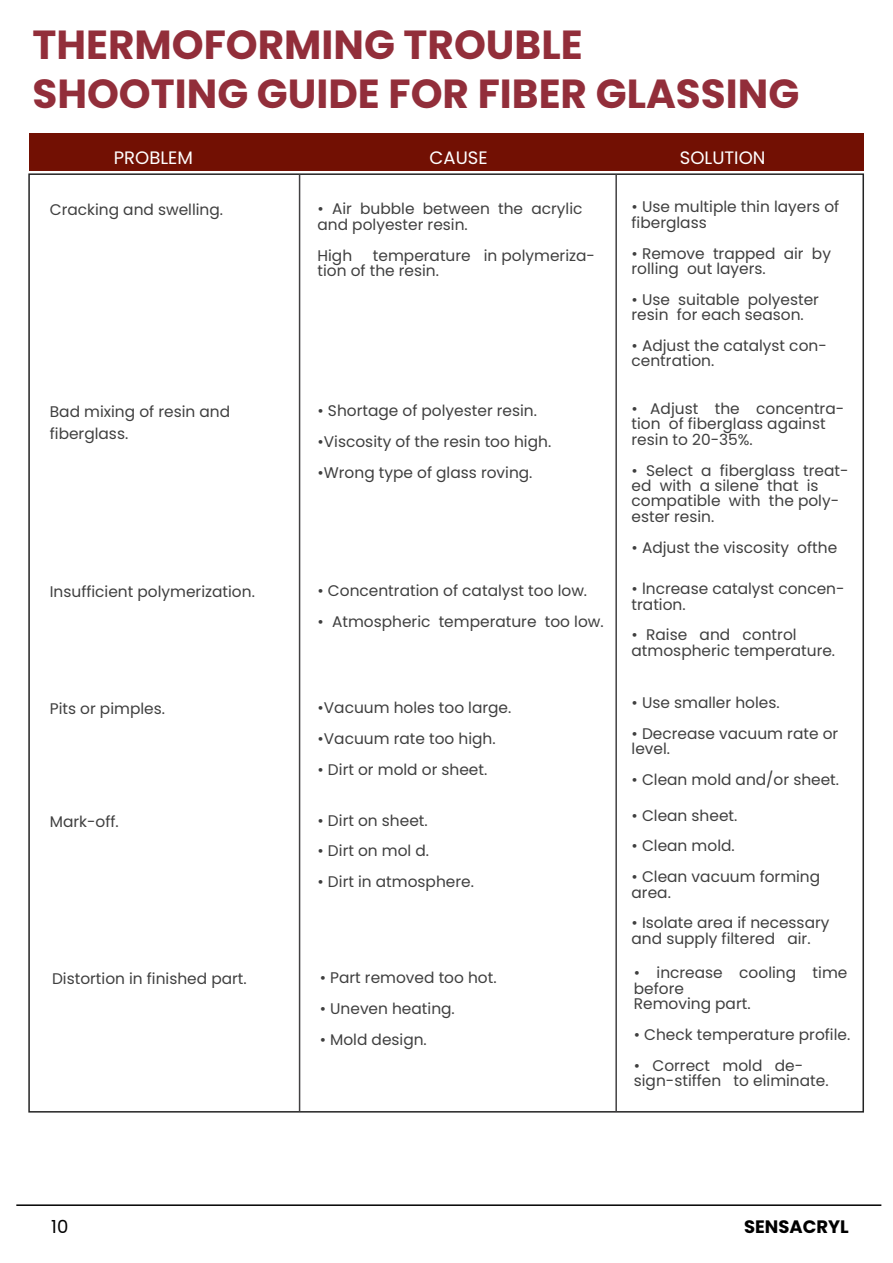
<style>
.page{position:relative;width:893px;height:1263px;background:#fff}
.page>*{position:absolute;margin:0;border:0;box-sizing:border-box;transform-origin:0 0}
.t1{font:700 40.65px/48.8px "Poppins";color:#922e3a}
.t2{font:18px "Poppins";color:#fff}
.t3{font:700 18px "Poppins";color:#000}
.t4{font:18px "Poppins";color:#000}
.t5{font:15.45px/15.5px "Poppins";color:#3f3f3f}
</style>
<div class="page">
<hr style="left:16px;top:1204px;width:865px;height:2px;background:#000">
<div style="left:29px;top:133px;width:834px;height:37px;background:#721003"></div>
<hr style="left:299px;top:174px;width:1px;height:938px;background:#424142">
<hr style="left:615px;top:174px;width:2px;height:938px;background:#424142">
<h1 class="t1" style="left:32px;top:21px;width:768px">THERMOFORMING TROUBLE<br>SHOOTING GUIDE FOR FIBER GLASSING</h1>
<p class="t2" style="left:114px;top:147px;width:81px">PROBLEM</p>
<p class="t2" style="left:430px;top:147px;width:59px">CAUSE</p>
<p class="t2" style="left:680px;top:147px;width:87px">SOLUTION</p>
<p class="t5" style="left:50px;top:202px;width:175px">Cracking and swelling.</p>
<p class="t5" style="left:318px;top:201px;width:266px">• Air bubble between the acrylic and polyester resin.</p>
<p class="t5" style="left:318px;top:248px;width:36px">High</p>
<p class="t5" style="left:632px;top:199px;width:209px">• Use multiple thin layers of fiberglass</p>
<p class="t5" style="left:632px;top:245px;width:201px">• Remove trapped air by rolling out layers.</p>
<p class="t5" style="left:632px;top:292px;width:189px">• Use suitable polyester resin for each season.</p>
<p class="t5" style="left:632px;top:338px;width:197px">• Adjust the catalyst con&shy;centration.</p>
<p class="t5" style="left:318px;top:248px;width:279px;text-indent:55px">temperature in polymeriza&shy;tion of the resin.</p>
<p class="t5" style="left:50px;top:401px;width:182px;line-height:21.6px">Bad mixing of resin and fiberglass.</p>
<p class="t5" style="left:318px;top:403px;width:221px">• Shortage of polyester resin.</p>
<p class="t5" style="left:318px;top:434px;width:235px">•Viscosity of the resin too high.</p>
<p class="t5" style="left:318px;top:465px;width:216px">•Wrong type of glass roving.</p>
<p class="t5" style="left:632px;top:401px;width:214px">• Adjust the concentra&shy;tion of fiberglass against resin to 20-35%.</p>
<p class="t5" style="left:632px;top:463px;width:219px">• Select a fiberglass treat&shy;ed with a silene that is compatible with the poly&shy;ester resin.</p>
<p class="t5" style="left:632px;top:539px;width:207px">• Adjust the viscosity ofthe</p>
<p class="t5" style="left:50px;top:584px;width:207px">Insufficient polymerization.</p>
<p class="t5" style="left:318px;top:583px;width:271px">• Concentration of catalyst too low.</p>
<p class="t5" style="left:318px;top:614px;width:288px">• Atmospheric temperature too low.</p>
<p class="t5" style="left:632px;top:581px;width:215px">• lncrease catalyst concen&shy;tration.</p>
<p class="t5" style="left:632px;top:627px;width:205px">• Raise and control atmospheric temperature.</p>
<p class="t5" style="left:50px;top:701px;width:117px">Pits or pimples.</p>
<p class="t5" style="left:318px;top:700px;width:195px">•Vacuum holes too large.</p>
<p class="t5" style="left:318px;top:731px;width:180px">•Vacuum rate too high.</p>
<p class="t5" style="left:318px;top:762px;width:171px">• Dirt or mold or sheet.</p>
<p class="t5" style="left:632px;top:695px;width:150px">• Use smaller holes.</p>
<p class="t5" style="left:632px;top:726px;width:208px">• Decrease vacuum rate or level.</p>
<p class="t5" style="left:632px;top:772px;width:209px">• Clean mold and/or sheet.</p>
<p class="t5" style="left:50px;top:813px;width:71px">Mark-off.</p>
<p class="t5" style="left:318px;top:813px;width:112px">• Dirt on sheet.</p>
<p class="t5" style="left:318px;top:843px;width:113px">• Dirt on mol d.</p>
<p class="t5" style="left:318px;top:874px;width:158px">• Dirt in atmosphere.</p>
<p class="t5" style="left:632px;top:807px;width:107px">• Clean sheet.</p>
<p class="t5" style="left:632px;top:838px;width:105px">• Clean mold.</p>
<p class="t5" style="left:632px;top:869px;width:190px">• Clean vacuum forming area.</p>
<p class="t5" style="left:632px;top:915px;width:199px">• Isolate area if necessary and supply filtered air.</p>
<p class="t5" style="left:52px;top:971px;width:196px">Distortion in finished part.</p>
<p class="t5" style="left:320px;top:970px;width:178px">• Part removed too hot.</p>
<p class="t5" style="left:320px;top:1001px;width:137px">• Uneven heating.</p>
<p class="t5" style="left:320px;top:1032px;width:109px">• Mold design.</p>
<p class="t5" style="left:634px;top:965px;width:215px">• increase cooling time before<br>Removing part.</p>
<p class="t5" style="left:634px;top:1027px;width:218px">• Check temperature profile.</p>
<p class="t5" style="left:634px;top:1057px;width:196px">• Correct mold de&shy;sign-stiffen to eliminate.</p>
<p class="t4" style="left:51px;top:1216px;width:19px">10</p>
<p class="t3" style="left:744px;top:1216px;width:106px">SENSACRYL</p>
</div>
